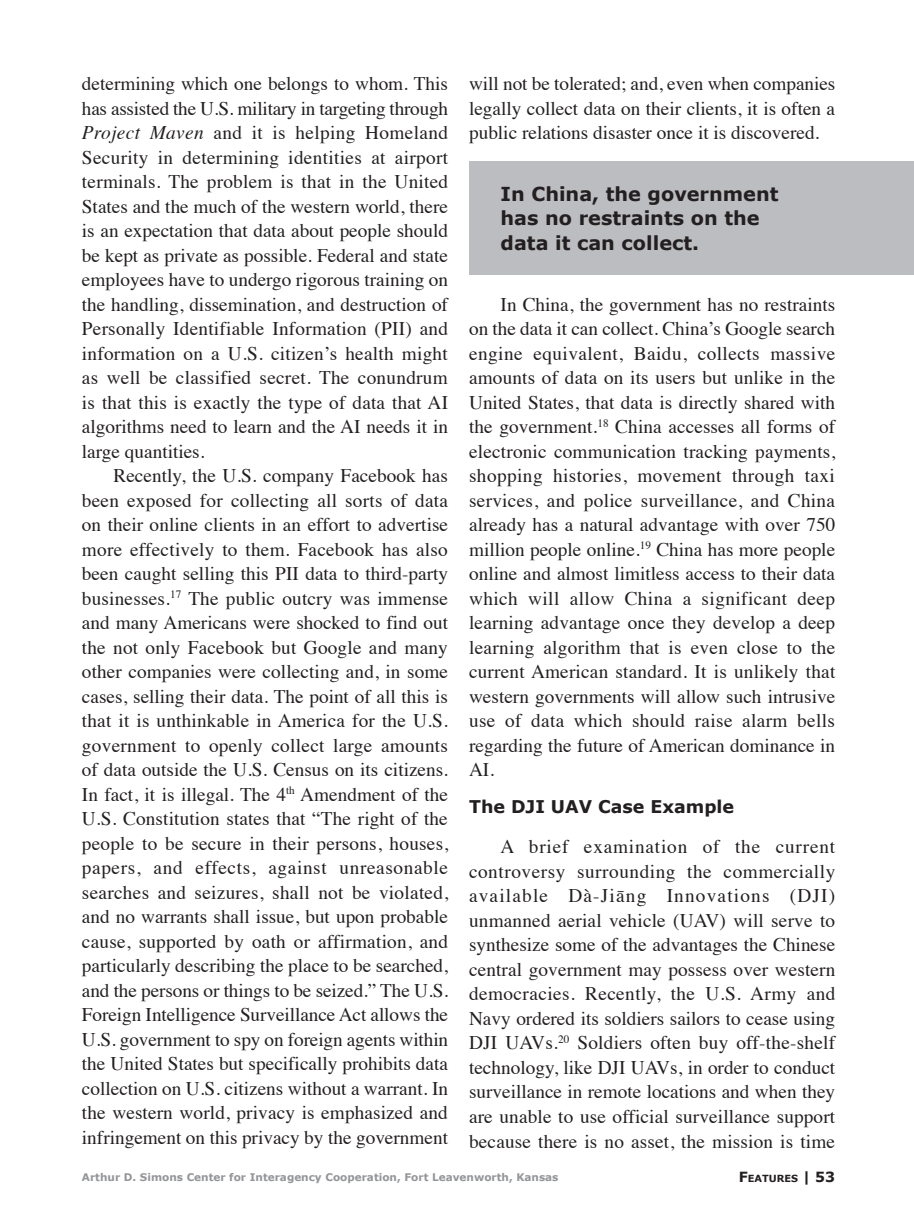
<style>
.page{position:relative;width:914px;height:1229px;background:#fff}
.page>*{position:absolute;margin:0;border:0;box-sizing:border-box;transform-origin:0 0}
.t1{font:19.25px/24.5px "Times";color:#231f20;text-align:justify}
.Right_Pull_Quote{font:700 19.25px/24.5px "Verdana";color:#231f20}
.Subheads{font:700 17.5px "Verdana";color:#231f20}
.t2{font:700 10.5px "Verdana";color:#939598}
.t3{font:700 9.8px "Verdana";color:#231f20}
.s1{font-style:italic}
.s2{font-size:14px}
</style>
<div class="page">
<div style="left:469px;top:161px;width:445px;height:114px;background:#bcbdc0"></div>
<p class="t1" style="left:82px;top:70px;width:368px">determining which one belongs to whom. This has assisted the U.S. military in targeting through <span class="s1">Project Maven</span> and it is helping Homeland Security in determining identities at airport terminals. The problem is that in the United States and the much of the western world, there is an expectation that data about people should be kept as private as possible. Federal and state employees have to undergo rigorous training on the handling, dissemination, and destruction of Personally Identifiable Information (PII) and information on a U.S. citizen’s health might as well be classified secret. The conundrum is that this is exactly the type of data that AI algorithms need to learn and the AI needs it in large quantities.</p>
<p class="t1" style="left:82px;top:462px;width:368px;text-indent:32px">Recently, the U.S. company Facebook has been exposed for collecting all sorts of data on their online clients in an effort to advertise more effectively to them. Facebook has also been caught selling this PII data to third-party businesses.<sup>17</sup> The public outcry was immense and many Americans were shocked to find out the not only Facebook but Google and many other companies were collecting and, in some cases, selling their data. The point of all this is that it is unthinkable in America for the U.S. government to openly collect large amounts of data outside the U.S. Census on its citizens.<br>In fact, it is illegal. The 4<sup>th</sup> Amendment of the U.S. Constitution states that “The right of the people to be secure in their persons, houses, papers, and effects, against unreasonable searches and seizures, shall not be violated, and no warrants shall issue, but upon probable cause, supported by oath or affirmation, and particularly describing the place to be searched, and the persons or things to be seized.” The U.S.<br>Foreign Intelligence Surveillance Act allows the U.S. government to spy on foreign agents within the United States but specifically prohibits data collection on U.S. citizens without a warrant. In the western world, privacy is emphasized and infringement on this privacy by the government</p>
<p class="t1" style="left:469px;top:70px;width:368px">will not be tolerated; and, even when companies legally collect data on their clients, it is often a public relations disaster once it is discovered.</p>
<p class="Right_Pull_Quote" style="left:500px;top:181px;width:279px">In China, the government has no restraints on the data it can collect.</p>
<p class="t1" style="left:469px;top:290px;width:368px;text-indent:32px">In China, the government has no restraints on the data it can collect. China’s Google search engine equivalent, Baidu, collects massive amounts of data on its users but unlike in the United States, that data is directly shared with the government.<sup>18</sup> China accesses all forms of electronic communication tracking payments, shopping histories, movement through taxi services, and police surveillance, and China already has a natural advantage with over 750 million people online.<sup>19</sup> China has more people online and almost limitless access to their data which will allow China a significant deep learning advantage once they develop a deep learning algorithm that is even close to the current American standard. It is unlikely that western governments will allow such intrusive use of data which should raise alarm bells regarding the future of American dominance in AI.</p>
<p class="Subheads" style="left:469px;top:795px;width:266px">The DJI UAV Case Example</p>
<p class="t1" style="left:469px;top:833px;width:368px;text-indent:32px">A brief examination of the current controversy surrounding the commercially available Dà-Jiāng Innovations (DJI) unmanned aerial vehicle (UAV) will serve to synthesize some of the advantages the Chinese central government may possess over western democracies. Recently, the U.S. Army and Navy ordered its soldiers sailors to cease using DJI UAVs.<sup>20</sup> Soldiers often buy off-the-shelf technology, like DJI UAVs, in order to conduct surveillance in remote locations and when they are unable to use official surveillance support because there is no asset, the mission is time</p>
<p class="t2" style="left:82px;top:1170px;width:478px">Arthur D. Simons Center for Interagency Cooperation, Fort Leavenworth, Kansas</p>
<p class="t3" style="left:738px;top:1171px;width:98px"><span class="s2">F</span>EATURES <span class="s2">|</span> <span class="s2">53</span></p>
</div>
